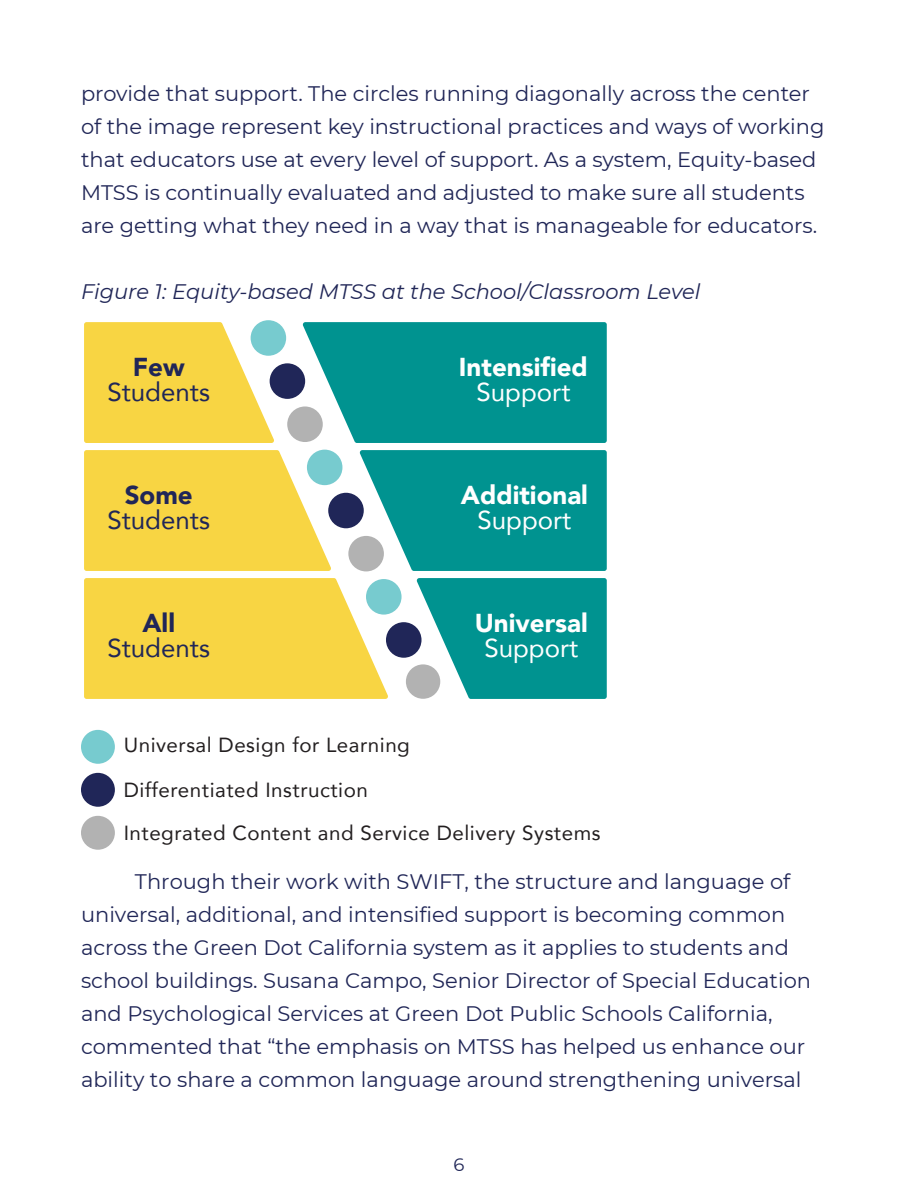
<style>
.page{position:relative;width:918px;height:1188px;background:#fff}
.page>*{position:absolute;margin:0;border:0;box-sizing:border-box;transform-origin:0 0}
.t1{font:900 25.95px/25.2px "Avenir";color:#fff;text-align:center}
.t2{font:25.95px/25.2px "Avenir";color:#202658;text-align:center}
.Paragraph_Copy{font:21px/33px "Montserrat";color:#202657}
.Figures{font:italic 21px "Montserrat";color:#202657}
.t3{font:20.4px/43.8px "Avenir";letter-spacing:.025em;color:#231f20}
.t4{font:18px "Montserrat";color:#202657}
.s1{font-weight:900}
.s2{font-weight:400}
</style>
<div class="page">
<div style="left:81px;top:730px;width:34px;height:34px;background:#77cbcf;border-radius:50%"></div>
<div style="left:81px;top:773px;width:34px;height:34px;background:#202658;border-radius:50%"></div>
<div style="left:81px;top:816px;width:34px;height:34px;background:#b2b2b2;border-radius:50%"></div>
<svg style="left:84px;top:322px;width:191px;height:121px;background:#f8d957"></svg>
<svg style="left:84px;top:450px;width:248px;height:121px;background:#f8d852"></svg>
<svg style="left:84px;top:578px;width:305px;height:121px;background:#f8d750"></svg>
<svg style="left:416px;top:578px;width:191px;height:121px;background:#1b9e9b"></svg>
<svg style="left:359px;top:450px;width:248px;height:121px;background:#159b99"></svg>
<svg style="left:302px;top:322px;width:305px;height:121px;background:#129a97"></svg>
<div style="left:251px;top:320px;width:35px;height:36px;background:#77cbcf;border-radius:50%"></div>
<div style="left:270px;top:363px;width:35px;height:36px;background:#202658;border-radius:50%"></div>
<div style="left:287px;top:406px;width:36px;height:36px;background:#b2b2b2;border-radius:50%"></div>
<div style="left:307px;top:450px;width:35px;height:35px;background:#77cbcf;border-radius:50%"></div>
<div style="left:328px;top:493px;width:36px;height:35px;background:#202658;border-radius:50%"></div>
<div style="left:348px;top:536px;width:36px;height:35px;background:#b2b2b2;border-radius:50%"></div>
<div style="left:366px;top:579px;width:36px;height:36px;background:#77cbcf;border-radius:50%"></div>
<div style="left:386px;top:622px;width:36px;height:36px;background:#202658;border-radius:50%"></div>
<div style="left:406px;top:664px;width:34px;height:35px;background:#b2b2b2;border-radius:50%"></div>
<p class="Paragraph_Copy" style="left:81px;top:77px;width:745px">provide that support. The circles running diagonally across the center of the image represent key instructional practices and ways of working that educators use at every level of support. As a system, Equity-based MTSS is continually evaluated and adjusted to make sure all students are getting what they need in a way that is manageable for educators.</p>
<p class="Figures" style="left:81px;top:277px;width:621px">Figure 1: Equity-based MTSS at the School/Classroom Level</p>
<p class="t2" style="left:107px;top:354px;width:104px"><span class="s1">Few<br></span>Students</p>
<p class="t1" style="left:459px;top:354px;width:130px">Intensified<br><span class="s2">Support</span></p>
<p class="t2" style="left:107px;top:482px;width:104px"><span class="s1">Some<br></span>Students</p>
<p class="t2" style="left:107px;top:610px;width:104px"><span class="s1">All<br></span>Students</p>
<p class="t1" style="left:461px;top:482px;width:129px">Additional<br><span class="s2">Support</span></p>
<p class="t1" style="left:475px;top:610px;width:115px">Universal<br><span class="s2">Support</span></p>
<p class="t3" style="left:124px;top:723px;width:478px">Universal Design for Learning<br>Differentiated Instruction<br>Integrated Content and Service Delivery Systems</p>
<p class="Paragraph_Copy" style="left:81px;top:864px;width:732px;text-indent:54px">Through their work with SWIFT, the structure and language of universal, additional, and intensified support is becoming common across the Green Dot California system as it applies to students and school buildings. Susana Campo, Senior Director of Special Education and Psychological Services at Green Dot Public Schools California, commented that “the emphasis on MTSS has helped us enhance our ability to share a common language around strengthening universal</p>
<p class="t4" style="left:454px;top:1152px;width:12px">6</p>
</div>
